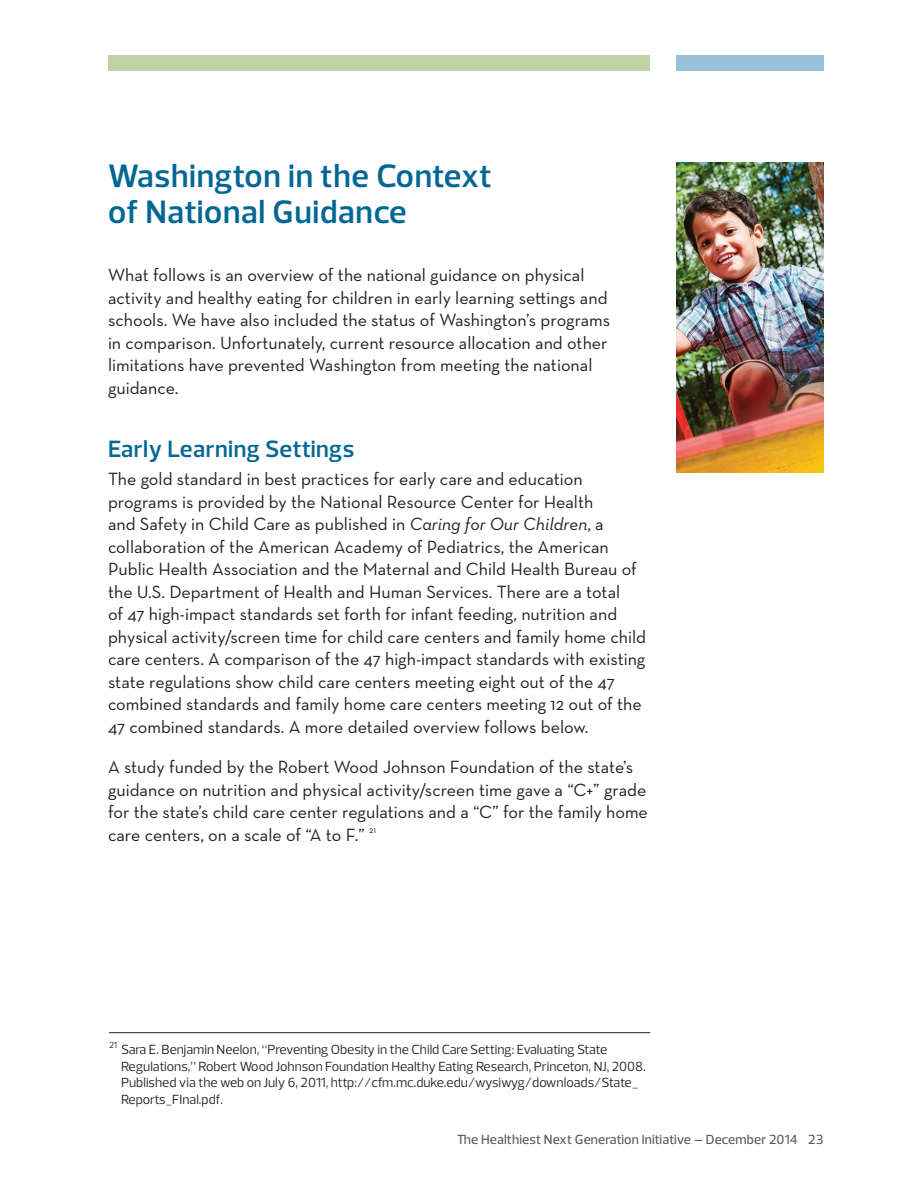
<style>
.page{position:relative;width:918px;height:1188px;background:#fff}
.page>*{position:absolute;margin:0;border:0;box-sizing:border-box;transform-origin:0 0}
.t1{font:600 33px/36px "Prelo";letter-spacing:.02em;color:#006794}
.t2{font:600 24px "Prelo";letter-spacing:.02em;color:#006794}
.t3{font:18px/22.5px "Neutraface Text";color:#231f20}
.t4{font:13.5px/16.5px "Prelo";color:#231f20}
.t5{font:500 13.5px "Prelo";letter-spacing:.01em;color:#58595b}
.s1{font-style:italic}
</style>
<div class="page">
<div style="left:676px;top:56px;width:148px;height:15px;background:#99c1da"></div>
<div style="left:108px;top:56px;width:541px;height:15px;background:#c0d1a4"></div>
<hr style="left:109px;top:1032px;width:541px;height:1px;background:#231f20">
<img style="left:676px;top:162px;width:148px;height:310px">
<h1 class="t1" style="left:108px;top:158px;width:386px">Washington in the Context of National Guidance</h1>
<p class="t3" style="left:108px;top:264px;width:504px">What follows is an overview of the national guidance on physical activity and healthy eating for children in early learning settings and schools. We have also included the status of Washington’s programs in comparison. Unfortunately, current resource allocation and other limitations have prevented Washington from meeting the national guidance.</p>
<h2 class="t2" style="left:108px;top:434px;width:248px">Early Learning Settings</h2>
<p class="t3" style="left:108px;top:468px;width:540px">The gold standard in best practices for early care and education programs is provided by the National Resource Center for Health<br>and Safety in Child Care as published in <span class="s1">Caring for Our Children</span>, a collaboration of the American Academy of Pediatrics, the American Public Health Association and the Maternal and Child Health Bureau of the U.S. Department of Health and Human Services. There are a total<br>of 47 high-impact standards set forth for infant feeding, nutrition and physical activity/screen time for child care centers and family home child care centers. A comparison of the 47 high-impact standards with existing state regulations show child care centers meeting eight out of the 47 combined standards and family home care centers meeting 12 out of the 47 combined standards. A more detailed overview follows below.</p>
<p class="t3" style="left:108px;top:756px;width:541px">A study funded by the Robert Wood Johnson Foundation of the state’s guidance on nutrition and physical activity/screen time gave a “C+” grade for the state’s child care center regulations and a “C” for the family home care centers, on a scale of “A to F.” <sup>21</sup></p>
<p class="t4" style="left:121px;top:1042px;width:526px;text-indent:-12px"><sup>21</sup> Sara E. Benjamin Neelon, “Preventing Obesity in the Child Care Setting: Evaluating State Regulations,” Robert Wood Johnson Foundation Healthy Eating Research, Princeton, NJ, 2008.<br>Published via the web on July 6, 2011, http://cfm.mc.duke.edu/wysiwyg/downloads/State_ Reports_FInal.pdf.</p>
<p class="t5" style="left:457px;top:1131px;width:368px">The Healthiest Next Generation Initiative – December 2014 23</p>
</div>
